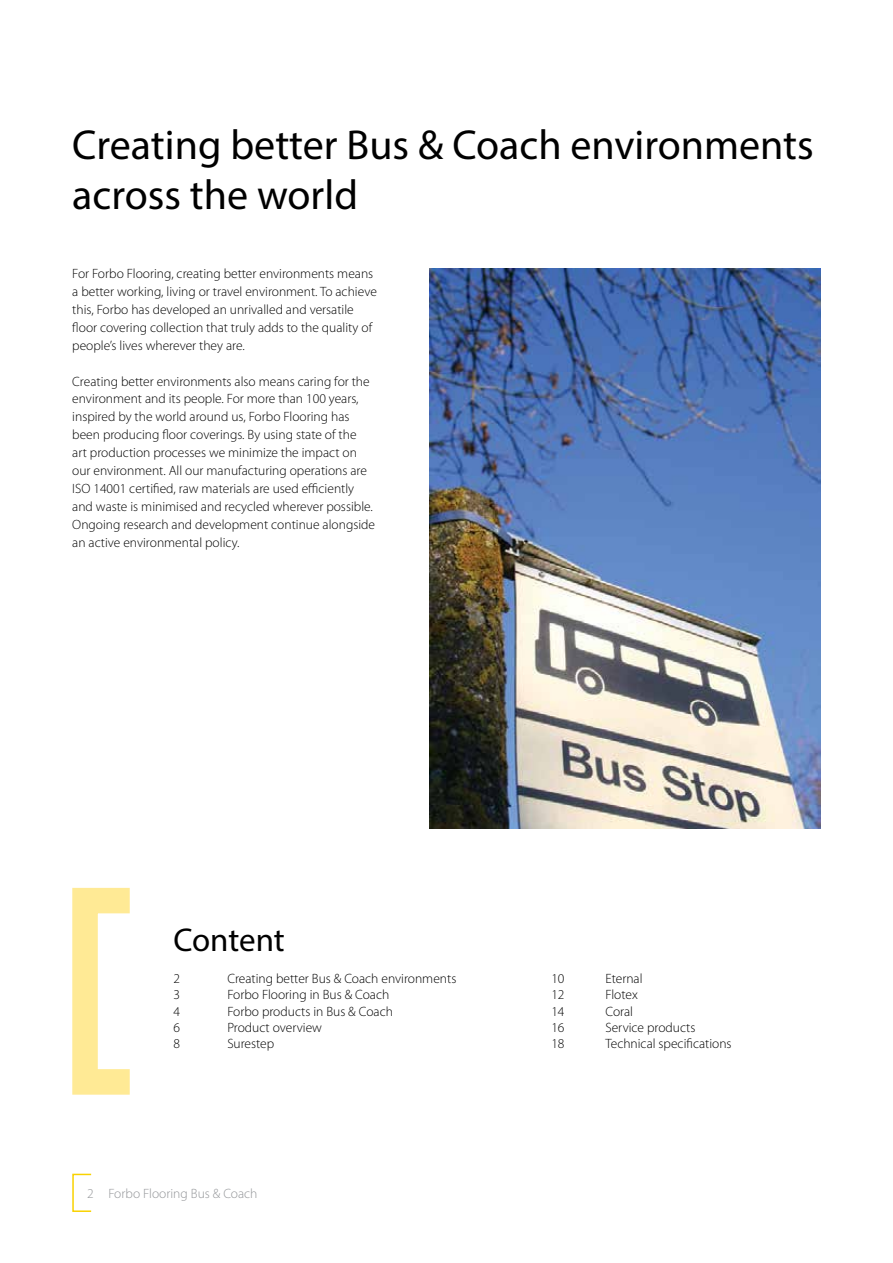
<style>
.page{position:relative;width:893px;height:1263px;background:#fff}
.page>*{position:absolute;margin:0;border:0;box-sizing:border-box;transform-origin:0 0}
.t1{font:42px/50.4px "Myriad Pro";color:#000}
.t2{font:33px "Myriad Pro";letter-spacing:-.005em;color:#000}
.t3{font:300 13.5px/18px "Myriad Pro";color:#000}
.t4{font:300 13.5px "Myriad Pro";color:#939598}
</style>
<div class="page">
<img style="left:429px;top:268px;width:392px;height:561px">
<svg style="left:72px;top:888px;width:58px;height:207px"></svg>
<div style="left:72px;top:1174px;width:20px;height:38px;border:2px solid #f9d200"></div>
<h1 class="t1" style="left:72px;top:119px;width:743px">Creating better Bus &amp; Coach environments across the world</h1>
<p class="t3" style="left:72px;top:265px;width:306px">For Forbo Flooring, creating better environments means a better working, living or travel environment. To achieve this, Forbo has developed an unrivalled and versatile floor covering collection that truly adds to the quality of people’s lives wherever they are.</p>
<p class="t3" style="left:72px;top:372px;width:304px">Creating better environments also means caring for the environment and its people. For more than 100 years, inspired by the world around us, Forbo Flooring has been producing floor coverings. By using state of the<br>art production processes we minimize the impact on our environment. All our manufacturing operations are ISO 14001 certified, raw materials are used efficiently and waste is minimised and recycled wherever possible.<br>Ongoing research and development continue alongside an active environmental policy.</p>
<h2 class="t2" style="left:173px;top:919px;width:113px">Content</h2>
<p class="t3" style="left:173px;top:969px;width:8px">2</p>
<p class="t3" style="left:227px;top:969px;width:230px">Creating better Bus &amp; Coach environments</p>
<p class="t3" style="left:551px;top:969px;width:15px">10</p>
<p class="t3" style="left:605px;top:969px;width:39px">Eternal</p>
<p class="t3" style="left:173px;top:986px;width:8px">3</p>
<p class="t3" style="left:227px;top:986px;width:163px">Forbo Flooring in Bus &amp; Coach</p>
<p class="t3" style="left:551px;top:986px;width:15px">12</p>
<p class="t3" style="left:605px;top:986px;width:34px">Flotex</p>
<p class="t3" style="left:173px;top:1002px;width:8px">4</p>
<p class="t3" style="left:227px;top:1002px;width:167px">Forbo products in Bus &amp; Coach</p>
<p class="t3" style="left:551px;top:1002px;width:15px">14</p>
<p class="t3" style="left:605px;top:1002px;width:29px">Coral</p>
<p class="t3" style="left:173px;top:1018px;width:8px">6</p>
<p class="t3" style="left:227px;top:1018px;width:96px">Product overview</p>
<p class="t3" style="left:551px;top:1018px;width:15px">16</p>
<p class="t3" style="left:605px;top:1018px;width:92px">Service products</p>
<p class="t3" style="left:173px;top:1034px;width:8px">8</p>
<p class="t3" style="left:227px;top:1034px;width:48px">Surestep</p>
<p class="t3" style="left:551px;top:1034px;width:15px">18</p>
<p class="t3" style="left:605px;top:1034px;width:128px">Technical specifications</p>
<p class="t4" style="left:87px;top:1185px;width:172px">2 Forbo Flooring Bus &amp; Coach</p>
</div>
